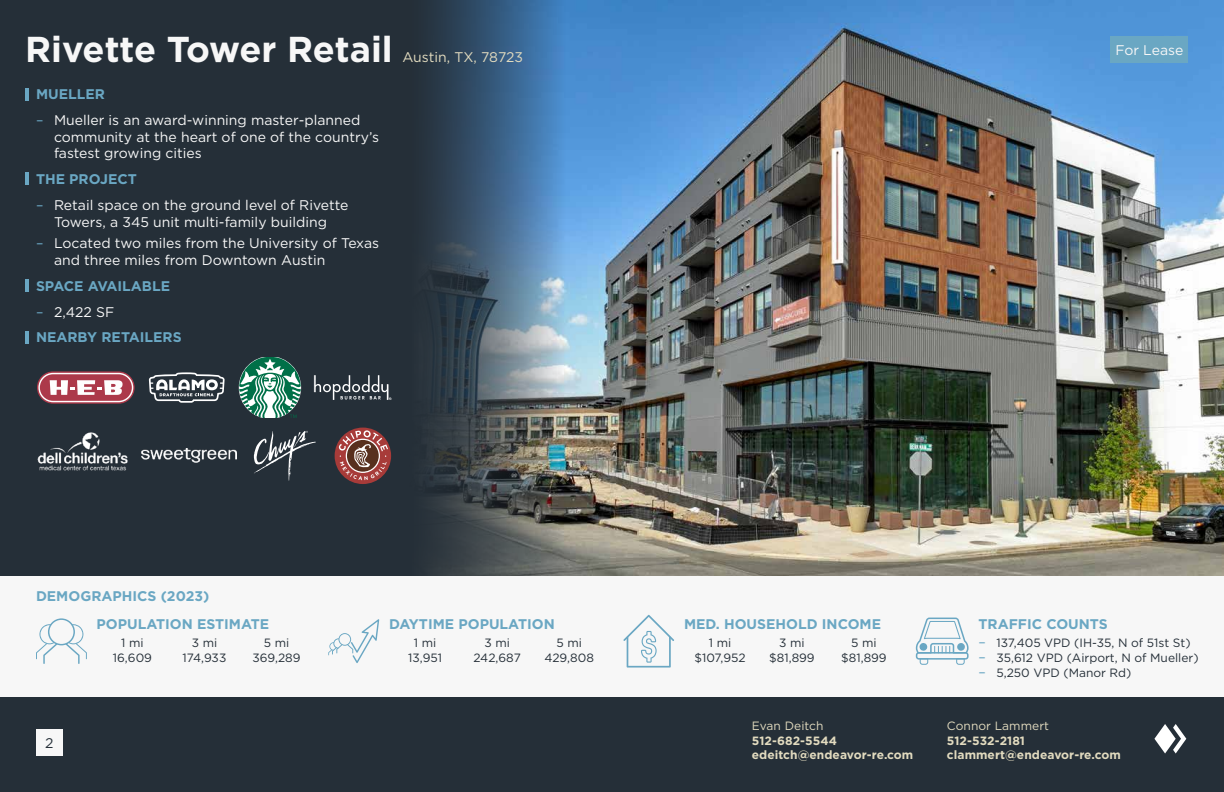
<style>
.page{position:relative;width:1224px;height:792px;background:#fff}
.page>*{position:absolute;margin:0;border:0;box-sizing:border-box;transform-origin:0 0}
.t1{font:700 36px "Gotham";color:#f7f7f7}
.t2{font:14px/16.8px "Gotham";color:#f7f7f7}
.t3{font:700 14px/25.8px "Gotham";color:#6aa7c3}
.t4{font:14px "Gotham";letter-spacing:-.005em;color:#e2dbbf}
.t5{font:14px "Gotham";color:#252f38}
.t6{font:12px/15.5px "Gotham";color:#252f38;text-align:center}
.t7{font:700 12px/14.4px "Gotham";letter-spacing:.005em;color:#e2dbbf}
.t8{font:12px "Gotham";letter-spacing:.005em;color:#e2dbbf}
.s1{color:#6aa7c3}
.s2{font-weight:400}
.s3{font-weight:400;color:#f7f7f7}
.s4{font-size:14px;color:#6aa7c3}
</style>
<div class="page">
<div style="left:0;top:697px;width:1224px;height:95px;background:#252f38"></div>
<div style="left:36px;top:730px;width:27px;height:26px;background:#f7f7f7"></div>
<svg style="left:1154px;top:724px;width:33px;height:30px"></svg>
<img style="left:583px;top:0;width:641px;height:576px">
<img style="left:392px;top:0;width:191px;height:576px">
<div style="left:0;top:0;width:392px;height:706px;background:#252f38"></div>
<div style="left:1111px;top:36px;width:77px;height:26px;background:#6aa7c3"></div>
<svg style="left:25px;top:88px;width:3px;height:12px"></svg>
<svg style="left:25px;top:173px;width:3px;height:12px"></svg>
<svg style="left:25px;top:279px;width:3px;height:13px"></svg>
<svg style="left:25px;top:331px;width:3px;height:13px"></svg>
<div style="left:0;top:576px;width:1224px;height:121px;background:#f7f7f7"></div>
<svg style="left:36px;top:618px;width:51px;height:46px"></svg>
<svg style="left:328px;top:619px;width:51px;height:44px"></svg>
<svg style="left:623px;top:615px;width:51px;height:53px"></svg>
<svg style="left:916px;top:618px;width:53px;height:47px"></svg>
<svg style="left:149px;top:372px;width:76px;height:31px"></svg>
<svg style="left:314px;top:375px;width:77px;height:25px"></svg>
<img style="left:37px;top:432px;width:91px;height:39px">
<svg style="left:239px;top:358px;width:62px;height:59px"></svg>
<div style="left:335px;top:428px;width:56px;height:56px;background:#a73b39;border-radius:50%"></div>
<svg style="left:339px;top:430px;width:49px;height:50px"></svg>
<svg style="left:254px;top:431px;width:62px;height:50px"></svg>
<svg style="left:37px;top:371px;width:98px;height:33px"></svg>
<svg style="left:38px;top:373px;width:95px;height:29px"></svg>
<div style="left:40px;top:374px;width:92px;height:27px;background:#ac394a;border-radius:13px"></div>
<svg style="left:50px;top:380px;width:73px;height:15px"></svg>
<img style="left:141px;top:449px;width:95px;height:14px">
<h1 class="t1" style="left:25px;top:26px;width:369px">Rivette Tower Retail</h1>
<p class="t3" style="left:36px;top:81px;width:70px">MUELLER</p>
<p class="t2" style="left:54px;top:111px;width:327px;text-indent:-18px"><span class="s1">–</span> Mueller is an award-winning master-planned community at the heart of one of the country’s fastest growing cities</p>
<p class="t3" style="left:36px;top:166px;width:102px">THE PROJECT</p>
<p class="t2" style="left:36px;top:196px;width:314px;text-align:center"><span class="s1">–</span> Retail space on the ground level of Rivette<br>Towers, a 345 unit multi-family building</p>
<p class="t2" style="left:54px;top:234px;width:327px;text-indent:-18px"><span class="s1">–</span> Located two miles from the University of Texas and three miles from Downtown Austin</p>
<p class="t3" style="left:36px;top:273px;width:136px">SPACE AVAILABLE</p>
<p class="t3" style="left:36px;top:299px;width:147px"><span class="s2">–</span> <span class="s3">2,422 SF<br></span>NEARBY RETAILERS</p>
<p class="t4" style="left:402px;top:48px;width:122px">Austin, TX, 78723</p>
<p class="t2" style="left:1115px;top:41px;width:70px">For Lease</p>
<p class="t3" style="left:36px;top:583px;width:175px">DEMOGRAPHICS (2023)</p>
<p class="t5" style="left:45px;top:735px;width:10px">2</p>
<p class="t3" style="left:96px;top:611px;width:174px">POPULATION ESTIMATE</p>
<p class="t6" style="left:113px;top:634px;width:41px">1 mi<br>16,609</p>
<p class="t6" style="left:183px;top:634px;width:45px">3 mi<br>174,933</p>
<p class="t6" style="left:252px;top:634px;width:50px">5 mi<br>369,289</p>
<p class="t3" style="left:389px;top:611px;width:167px">DAYTIME POPULATION</p>
<p class="t6" style="left:408px;top:634px;width:35px">1 mi<br>13,951</p>
<p class="t6" style="left:473px;top:634px;width:49px">3 mi<br>242,687</p>
<p class="t6" style="left:544px;top:634px;width:51px">5 mi<br>429,808</p>
<p class="t3" style="left:684px;top:611px;width:199px">MED. HOUSEHOLD INCOME</p>
<p class="t6" style="left:694px;top:634px;width:53px">1 mi $107,952</p>
<p class="t6" style="left:769px;top:634px;width:47px">3 mi $81,899</p>
<p class="t6" style="left:841px;top:634px;width:47px">5 mi $81,899</p>
<p class="t8" style="left:752px;top:719px;width:73px">Evan Deitch</p>
<p class="t7" style="left:752px;top:733px;width:163px">512-682-5544 edeitch@endeavor-re.com</p>
<p class="t3" style="left:978px;top:611px;width:131px">TRAFFIC COUNTS</p>
<p class="t6" style="left:978px;top:635px;width:214px"><span class="s4">–</span> 137,405 VPD (IH-35, N of 51st St)</p>
<p class="t6" style="left:978px;top:650px;width:222px"><span class="s4">–</span> 35,612 VPD (Airport, N of Mueller)</p>
<p class="t6" style="left:978px;top:665px;width:154px"><span class="s4">–</span> 5,250 VPD (Manor Rd)</p>
<p class="t8" style="left:947px;top:718px;width:104px">Connor Lammert</p>
<p class="t7" style="left:947px;top:733px;width:176px">512-532-2181 clammert@endeavor-re.com</p>
</div>
